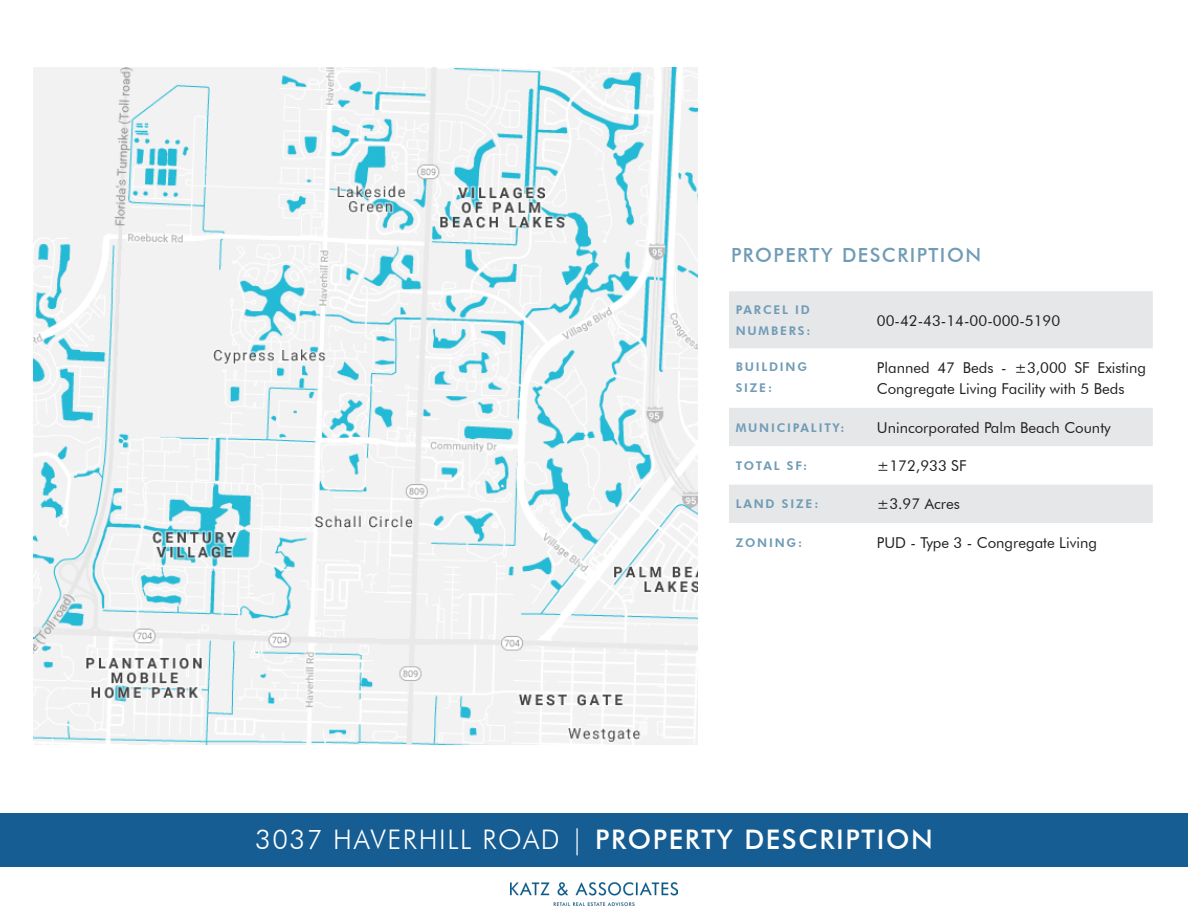
<style>
.page{position:relative;width:1188px;height:918px;background:#fff}
.page>*{position:absolute;margin:0;border:0;box-sizing:border-box;transform-origin:0 0}
.t1{font:500 27px "Futura BT";letter-spacing:.06em;color:#fff}
.Heading_2{font:500 19.5px "Futura BT";letter-spacing:.075em;color:#709cb6}
.body{font:15px/21px "Futura BT";color:#231f20}
.body-2{font:800 12px/21px "Futura BT";letter-spacing:.15em;color:#709cb6}
.s1{font-weight:300}
</style>
<div class="page">
<div style="left:0;top:813px;width:1188px;height:54px;background:#155d92"></div>
<img style="left:511px;top:882px;width:166px;height:24px">
<img style="left:33px;top:68px;width:665px;height:676px">
<svg style="left:729px;top:291px;width:424px;height:232px;fill:#e6e7e9"></svg>
<p class="Heading_2" style="left:731px;top:244px;width:251px">PROPERTY DESCRIPTION</p>
<p class="body-2" style="left:736px;top:299px;width:76px">PARCEL ID<br>NUMBERS:</p>
<p class="body" style="left:877px;top:310px;width:185px">00-42-43-14-00-000-5190</p>
<p class="body-2" style="left:736px;top:356px;width:73px">BUILDING<br>SIZE:</p>
<p class="body" style="left:877px;top:357px;width:271px">Planned 47 Beds - ±3,000 SF Existing<br>Congregate Living Facility with 5 Beds</p>
<p class="body-2" style="left:736px;top:417px;width:110px">MUNICIPALITY:</p>
<p class="body" style="left:877px;top:417px;width:235px">Unincorporated Palm Beach County</p>
<p class="body-2" style="left:736px;top:455px;width:73px">TOTAL SF:</p>
<p class="body" style="left:877px;top:455px;width:91px">±172,933 SF</p>
<p class="body-2" style="left:736px;top:493px;width:84px">LAND SIZE:</p>
<p class="body" style="left:877px;top:494px;width:85px">±3.97 Acres</p>
<p class="body-2" style="left:736px;top:532px;width:68px">ZONING:</p>
<p class="body" style="left:877px;top:532px;width:222px">PUD - Type 3 - Congregate Living</p>
<p class="t1" style="left:255px;top:823px;width:679px"><span class="s1">3037 HAVERHILL ROAD |</span> PROPERTY DESCRIPTION</p>
</div>
